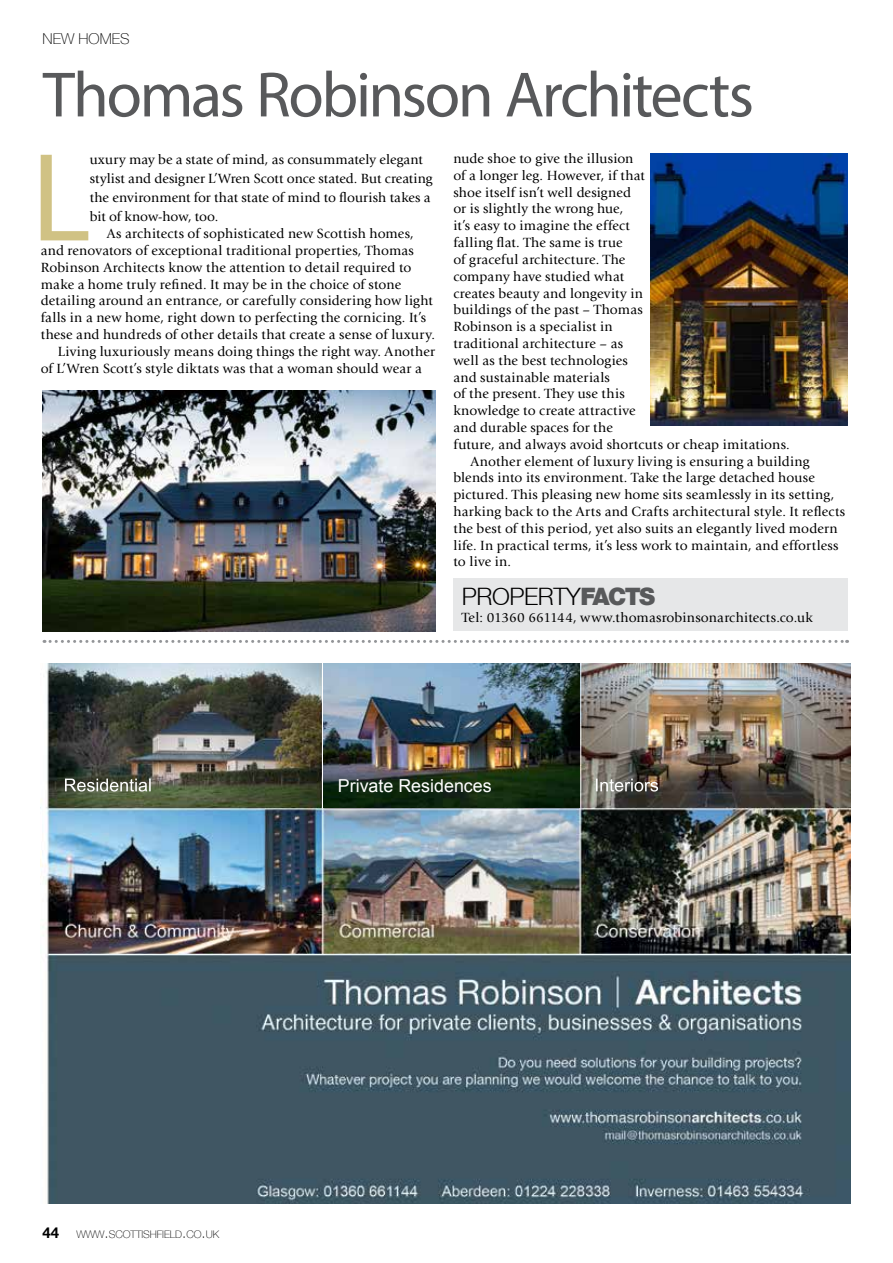
<style>
.page{position:relative;width:893px;height:1263px;background:#fff}
.page>*{position:absolute;margin:0;border:0;box-sizing:border-box;transform-origin:0 0}
.t1{font:127.05px "Myriad Pro";color:#d0c284}
.t2{font:64.5px "Myriad Pro";letter-spacing:-.035em;color:#58595b}
.t3{font:300 24px "Helvetica Neue LT";letter-spacing:-.02em;color:#000}
.t4{font:17.85px "Arial";color:#fff}
.t5{font:100 15px "Helvetica Neue LT";color:#000}
.t6{font:13.8px/19px "Giovanni Std";letter-spacing:.015em;color:#000}
.t7{font:100 10.5px "Helvetica Neue LT";color:#000}
.s1{font-weight:900;color:#58595b}
.s2{font-weight:700;font-size:15px}
.s3{font-size:15px}
</style>
<div class="page">
<svg style="left:44px;top:640px;width:804px;height:3px"></svg>
<div style="left:453px;top:578px;width:395px;height:53px;background:#e6e7e8"></div>
<img style="left:41px;top:663px;width:809px;height:540px">
<img style="left:324px;top:663px;width:255px;height:145px">
<img style="left:43px;top:390px;width:392px;height:241px">
<img style="left:650px;top:153px;width:197px;height:272px">
<p class="t5" style="left:43px;top:30px;width:89px">NEW HOMES</p>
<h2 class="t2" style="left:43px;top:55px;width:713px">Thomas Robinson Architects</h2>
<h1 class="t1" style="left:31px;top:119px;width:61px">L</h1>
<p class="t6" style="left:90px;top:150px;width:344px">uxury may be a state of mind, as consummately elegant stylist and designer L’Wren Scott once stated. But creating the environment for that state of mind to flourish takes a bit of know-how, too.</p>
<p class="t6" style="left:107px;top:224px;width:309px">As architects of sophisticated new Scottish homes,</p>
<p class="t6" style="left:41px;top:241px;width:375px">and renovators of exceptional traditional properties, Thomas</p>
<p class="t6" style="left:41px;top:258px;width:372px">Robinson Architects know the attention to detail required to</p>
<p class="t6" style="left:41px;top:275px;width:362px">make a home truly refined. It may be in the choice of stone</p>
<p class="t6" style="left:41px;top:291px;width:394px">detailing around an entrance, or carefully considering how light</p>
<p class="t6" style="left:41px;top:308px;width:387px">falls in a new home, right down to perfecting the cornicing. It’s</p>
<p class="t6" style="left:41px;top:325px;width:396px">these and hundreds of other details that create a sense of luxury.</p>
<p class="t6" style="left:58px;top:342px;width:379px">Living luxuriously means doing things the right way. Another</p>
<p class="t6" style="left:41px;top:359px;width:383px">of L’Wren Scott’s style diktats was that a woman should wear a</p>
<p class="t6" style="left:453px;top:149px;width:182px">nude shoe to give the illusion</p>
<p class="t6" style="left:453px;top:166px;width:193px">of a longer leg. However, if that</p>
<p class="t6" style="left:453px;top:183px;width:179px">shoe itself isn’t well designed</p>
<p class="t6" style="left:453px;top:200px;width:172px">or is slightly the wrong hue,</p>
<p class="t6" style="left:453px;top:216px;width:178px">it’s easy to imagine the effect</p>
<p class="t6" style="left:453px;top:233px;width:171px">falling flat. The same is true</p>
<p class="t6" style="left:453px;top:250px;width:173px">of graceful architecture. The</p>
<p class="t6" style="left:453px;top:267px;width:172px">company have studied what</p>
<p class="t6" style="left:453px;top:284px;width:191px">creates beauty and longevity in</p>
<p class="t6" style="left:453px;top:300px;width:191px">buildings of the past – Thomas</p>
<p class="t6" style="left:453px;top:317px;width:161px">Robinson is a specialist in</p>
<p class="t6" style="left:453px;top:334px;width:171px">traditional architecture – as</p>
<p class="t6" style="left:453px;top:351px;width:176px">well as the best technologies</p>
<p class="t6" style="left:453px;top:368px;width:158px">and sustainable materials</p>
<p class="t6" style="left:453px;top:384px;width:173px">of the present. They use this</p>
<p class="t6" style="left:453px;top:401px;width:184px">knowledge to create attractive</p>
<p class="t6" style="left:453px;top:418px;width:161px">and durable spaces for the</p>
<p class="t6" style="left:453px;top:435px;width:338px">future, and always avoid shortcuts or cheap imitations.</p>
<p class="t6" style="left:470px;top:452px;width:341px">Another element of luxury living is ensuring a building</p>
<p class="t6" style="left:453px;top:468px;width:363px">blends into its environment. Take the large detached house</p>
<p class="t6" style="left:453px;top:485px;width:382px">pictured. This pleasing new home sits seamlessly in its setting,</p>
<p class="t6" style="left:453px;top:502px;width:393px">harking back to the Arts and Crafts architectural style. It reflects</p>
<p class="t6" style="left:453px;top:519px;width:386px">the best of this period, yet also suits an elegantly lived modern</p>
<p class="t6" style="left:453px;top:536px;width:387px">life. In practical terms, it’s less work to maintain, and effortless</p>
<p class="t6" style="left:453px;top:552px;width:59px">to live in.</p>
<h3 class="t3" style="left:462px;top:582px;width:195px">PROPERTY<span class="s1">FACTS</span></h3>
<p class="t6" style="left:462px;top:608px;width:352px">Tel: 01360 661144, www.thomasrobinsonarchitects.co.uk</p>
<p class="t4" style="left:338px;top:774px;width:155px">Private Residences</p>
<p class="t7" style="left:43px;top:1228px;width:178px"><span class="s2">44</span> WWW<span class="s3">.</span>SCOTTISHFIELD<span class="s3">.</span>CO<span class="s3">.</span>UK</p>
</div>
